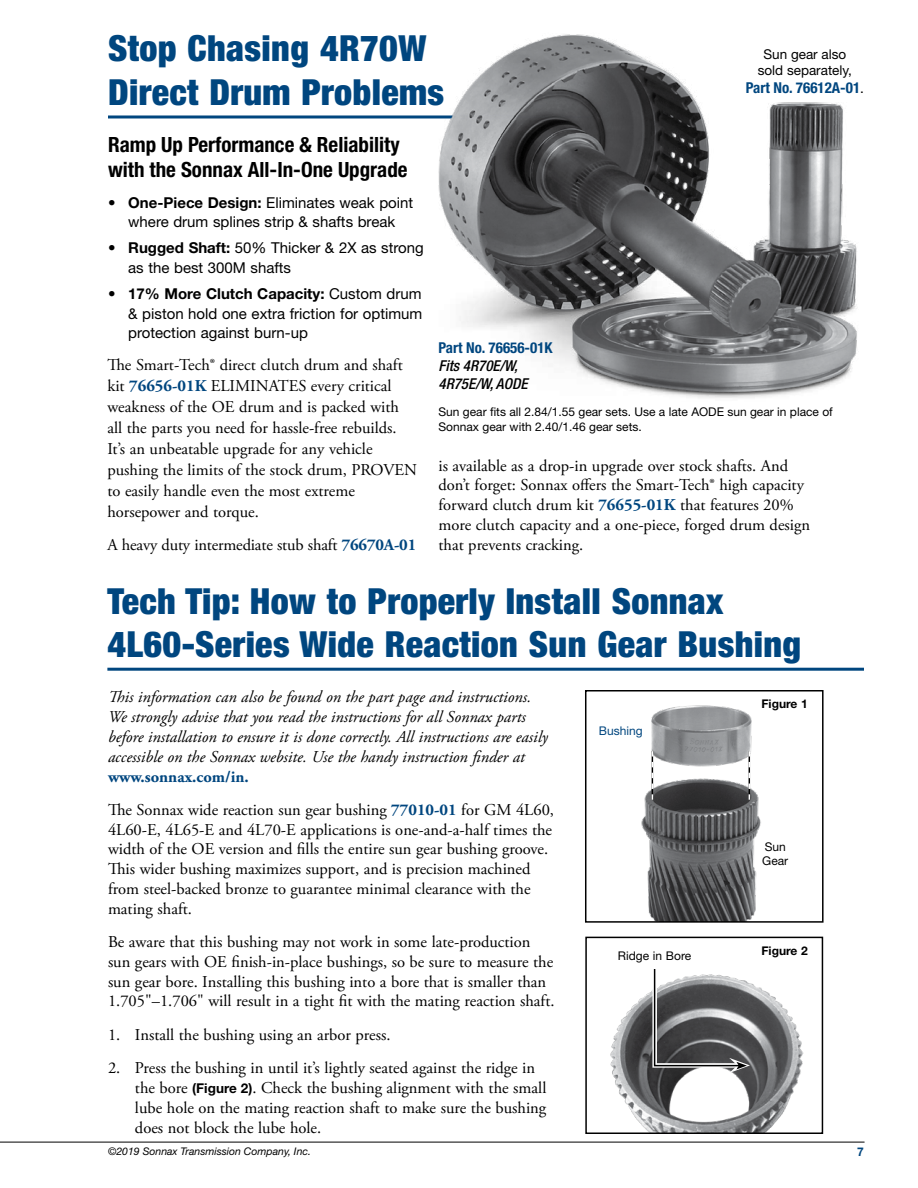
<style>
.page{position:relative;width:918px;height:1188px;background:#fff}
.page>*{position:absolute;margin:0;border:0;box-sizing:border-box;transform-origin:0 0}
.t1{font:900 condensed 36px/43.2px "Helvetica Neue LT Std";letter-spacing:.01em;color:#00467f}
.t2{font:700 condensed 21px/25.2px "Helvetica Neue LT Std";color:#000}
.t3{font:16.5px/19.8px "Adobe Garamond Pro";color:#000}
.t4{font:italic 16.5px/19.8px "Adobe Garamond Pro";color:#000}
.t5{font:15px/19.5px "Helvetica Neue LT Std";color:#000;text-align:center}
.t6{font:700 condensed 15px "Helvetica Neue LT Std";color:#00467f}
.t7{font:italic 500 condensed 15px/18px "Helvetica Neue LT Std";color:#000}
.t8{font:13.5px/16.2px "Helvetica Neue LT Std";color:#000;text-align:center}
.t9{font:12px/14.4px "Helvetica Neue LT Std";color:#000}
.t10{font:700 12px "Helvetica Neue LT Std";color:#000}
.t11{font:12px "Helvetica Neue LT Std";color:#00467f}
.t12{font:700 12px "Helvetica Neue LT Std";color:#00467f}
.t13{font:italic 10.5px "Helvetica Neue LT Std";color:#000}
.s1{font-weight:700}
.s2{font-weight:700;color:#00467f}
.s3{font-weight:400;font-stretch:normal;font-size:13.5px;color:#000}
.s4{font-family:"Helvetica Neue LT Std";font-weight:700;font-size:13.5px}
</style>
<div class="page">
<hr style="left:0;top:1142px;width:864px;height:1px;background:#000">
<hr style="left:108px;top:115px;width:483px;height:3px;background:#00467f">
<img style="left:369px;top:34px;width:488px;height:364px">
<img style="left:610px;top:983px;width:194px;height:148px">
<div style="left:585px;top:937px;width:238px;height:197px;border:2px solid #000"></div>
<svg style="left:650px;top:969px;width:100px;height:104px;background:#777779"></svg>
<img style="left:641px;top:705px;width:120px;height:215px">
<div style="left:585px;top:690px;width:239px;height:233px;border:2px solid #000"></div>
<svg style="left:749px;top:751px;width:1px;height:49px"></svg>
<svg style="left:652px;top:751px;width:1px;height:49px"></svg>
<hr style="left:107px;top:668px;width:757px;height:3px;background:#00467f">
<h1 class="t1" style="left:108px;top:27px;width:338px">Stop Chasing 4R70W<br>Direct Drum Problems</h1>
<p class="t2" style="left:108px;top:131px;width:301px">Ramp Up Performance &amp; Reliability with the Sonnax All-In-One Upgrade</p>
<p class="t5" style="left:108px;top:192px;width:307px"><span class="s1">• One-Piece Design:</span> Eliminates weak point where drum splines strip &amp; shafts break</p>
<p class="t5" style="left:128px;top:238px;width:297px;text-align:left;text-indent:-20px"><span class="s1">• Rugged Shaft:</span> 50% Thicker &amp; 2X as strong as the best 300M shafts</p>
<p class="t5" style="left:128px;top:284px;width:296px;text-align:justify;text-indent:-20px"><span class="s1">• 17% More Clutch Capacity:</span> Custom drum &amp; piston hold one extra friction for optimum protection against burn-up</p>
<p class="t3" style="left:107px;top:354px;width:311px;line-height:21px">The Smart-Tech® direct clutch drum and shaft kit <span class="s2">76656-01K</span> ELIMINATES every critical weakness of the OE drum and is packed with all the parts you need for hassle-free rebuilds.<br>It’s an unbeatable upgrade for any vehicle pushing the limits of the stock drum, PROVEN to easily handle even the most extreme horsepower and torque.</p>
<p class="t3" style="left:107px;top:535px;width:310px">A heavy duty intermediate stub shaft <span class="s2">76670A-01</span></p>
<p class="t8" style="left:758px;top:46px;width:96px">Sun gear also sold separately,</p>
<p class="t6" style="left:746px;top:79px;width:120px">Part No. 76612A-01<span class="s3">.</span></p>
<p class="t6" style="left:438px;top:339px;width:116px">Part No. 76656-01K</p>
<p class="t7" style="left:438px;top:357px;width:91px">Fits 4R70E/W,<br>4R75E/W, AODE</p>
<p class="t9" style="left:438px;top:404px;width:396px;line-height:15px">Sun gear fits all 2.84/1.55 gear sets. Use a late AODE sun gear in place of<br>Sonnax gear with 2.40/1.46 gear sets.</p>
<p class="t3" style="left:438px;top:456px;width:373px">is available as a drop-in upgrade over stock shafts. And don’t forget: Sonnax offers the Smart-Tech® high capacity forward clutch drum kit <span class="s2">76655-01K</span> that features 20% more clutch capacity and a one-piece, forged drum design that prevents cracking.</p>
<h1 class="t1" style="left:107px;top:579px;width:695px">Tech Tip: How to Properly Install Sonnax<br>4L60-Series Wide Reaction Sun Gear Bushing</h1>
<p class="t4" style="left:108px;top:688px;width:441px">This information can also be found on the part page and instructions.<br>We strongly advise that you read the instructions for all Sonnax parts before installation to ensure it is done correctly. All instructions are easily accessible on the Sonnax website. Use the handy instruction finder at</p>
<p class="t3" style="left:108px;top:760px;width:448px;line-height:33.3px"><span class="s2">www.sonnax.com/in.<br></span>The Sonnax wide reaction sun gear bushing <span class="s2">77010-01</span> for GM 4L60,</p>
<p class="t3" style="left:108px;top:820px;width:446px">4L60-E, 4L65-E and 4L70-E applications is one-and-a-half times the width of the OE version and fills the entire sun gear bushing groove.<br>This wider bushing maximizes support, and is precision machined from steel-backed bronze to guarantee minimal clearance with the mating shaft.</p>
<p class="t3" style="left:108px;top:933px;width:448px">Be aware that this bushing may not work in some late-production sun gears with OE finish-in-place bushings, so be sure to measure the sun gear bore. Installing this bushing into a bore that is smaller than 1.705"–1.706" will result in a tight fit with the mating reaction shaft.</p>
<p class="t3" style="left:108px;top:1025px;width:284px">1. Install the bushing using an arbor press.</p>
<p class="t3" style="left:135px;top:1059px;width:413px;text-indent:-27px">2. Press the bushing in until it’s lightly seated against the ridge in the bore <span class="s4">(Figure 2)</span>. Check the bushing alignment with the small lube hole on the mating reaction shaft to make sure the bushing does not block the lube hole.</p>
<p class="t11" style="left:599px;top:724px;width:45px">Bushing</p>
<p class="t9" style="left:618px;top:948px;width:75px">Ridge in Bore</p>
<p class="t10" style="left:762px;top:697px;width:48px">Figure 1</p>
<p class="t9" style="left:762px;top:839px;width:27px">Sun<br>Gear</p>
<p class="t10" style="left:762px;top:943px;width:48px">Figure 2</p>
<p class="t13" style="left:108px;top:1145px;width:205px">©2019 Sonnax Transmission Company, Inc.</p>
<p class="t12" style="left:857px;top:1144px;width:8px">7</p>
</div>
